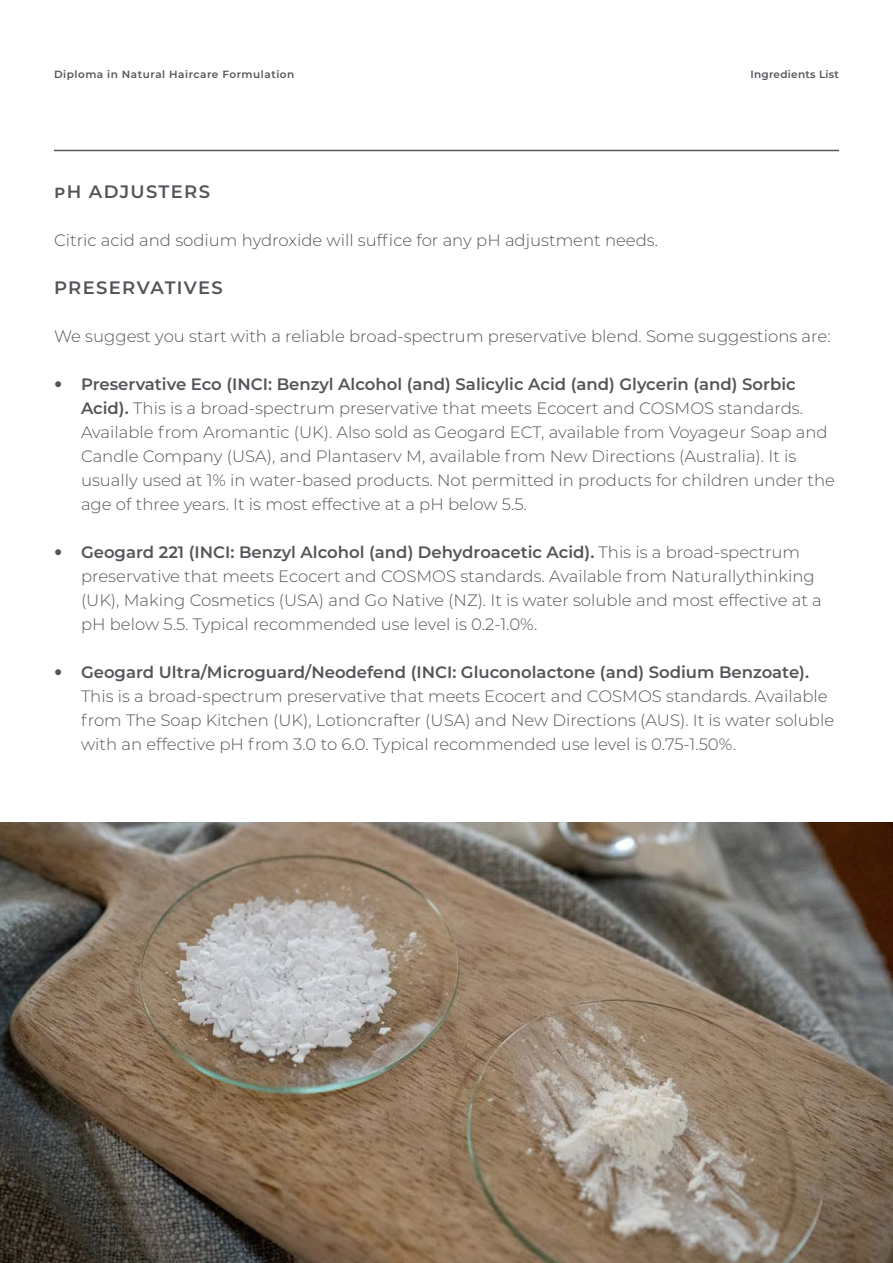
<style>
.page{position:relative;width:893px;height:1263px;background:#fff}
.page>*{position:absolute;margin:0;border:0;box-sizing:border-box;transform-origin:0 0}
.Body_Text{font:600 18px "Montserrat";letter-spacing:.075em;color:#54555a}
.Body_Text-2{font:300 16.5px/24px "Montserrat";color:#54555a}
.t1{font:600 10.5px "Montserrat";letter-spacing:.05em;color:#54555a}
.t2{font:600 10.5px "Montserrat";letter-spacing:.025em;color:#54555a}
.s1{font-family:"Avenir"}
.s2{font-weight:600}
</style>
<div class="page">
<hr style="left:54px;top:150px;width:785px;height:1px;background:#54555a">
<img style="left:0;top:822px;width:893px;height:441px">
<p class="t1" style="left:54px;top:67px;width:242px">Diploma in Natural Haircare Formulation</p>
<p class="t2" style="left:750px;top:67px;width:90px">Ingredients List</p>
<p class="Body_Text" style="left:54px;top:179px;width:158px">pH ADJUSTERS</p>
<p class="Body_Text-2" style="left:54px;top:228px;width:606px">Citric acid and sodium hydroxide will suffice for any pH adjustment needs.</p>
<p class="Body_Text" style="left:54px;top:275px;width:170px">PRESERVATIVES</p>
<p class="Body_Text-2" style="left:54px;top:324px;width:778px">We suggest you start with a reliable broad-spectrum preservative blend. Some suggestions are:</p>
<p class="Body_Text-2" style="left:81px;top:372px;width:755px;text-indent:-27px"><span class="s1">•</span> <span class="s2">Preservative Eco (INCI: Benzyl Alcohol (and) Salicylic Acid (and) Glycerin (and) Sorbic Acid).</span> This is a broad-spectrum preservative that meets Ecocert and COSMOS standards.<br>Available from Aromantic (UK). Also sold as Geogard ECT, available from Voyageur Soap and Candle Company (USA), and Plantaserv M, available from New Directions (Australia). It is usually used at 1% in water-based products. Not permitted in products for children under the age of three years. It is most effective at a pH below 5.5.</p>
<p class="Body_Text-2" style="left:81px;top:540px;width:742px;text-indent:-27px"><span class="s1">•</span> <span class="s2">Geogard 221 (INCI: Benzyl Alcohol (and) Dehydroacetic Acid).</span> This is a broad-spectrum preservative that meets Ecocert and COSMOS standards. Available from Naturallythinking (UK), Making Cosmetics (USA) and Go Native (NZ). It is water soluble and most effective at a pH below 5.5. Typical recommended use level is 0.2-1.0%.</p>
<p class="Body_Text-2" style="left:81px;top:660px;width:755px;text-indent:-27px"><span class="s1">•</span> <span class="s2">Geogard Ultra/Microguard/Neodefend (INCI: Gluconolactone (and) Sodium Benzoate).<br></span>This is a broad-spectrum preservative that meets Ecocert and COSMOS standards. Available from The Soap Kitchen (UK), Lotioncrafter (USA) and New Directions (AUS). It is water soluble with an effective pH from 3.0 to 6.0. Typical recommended use level is 0.75-1.50%.</p>
</div>
